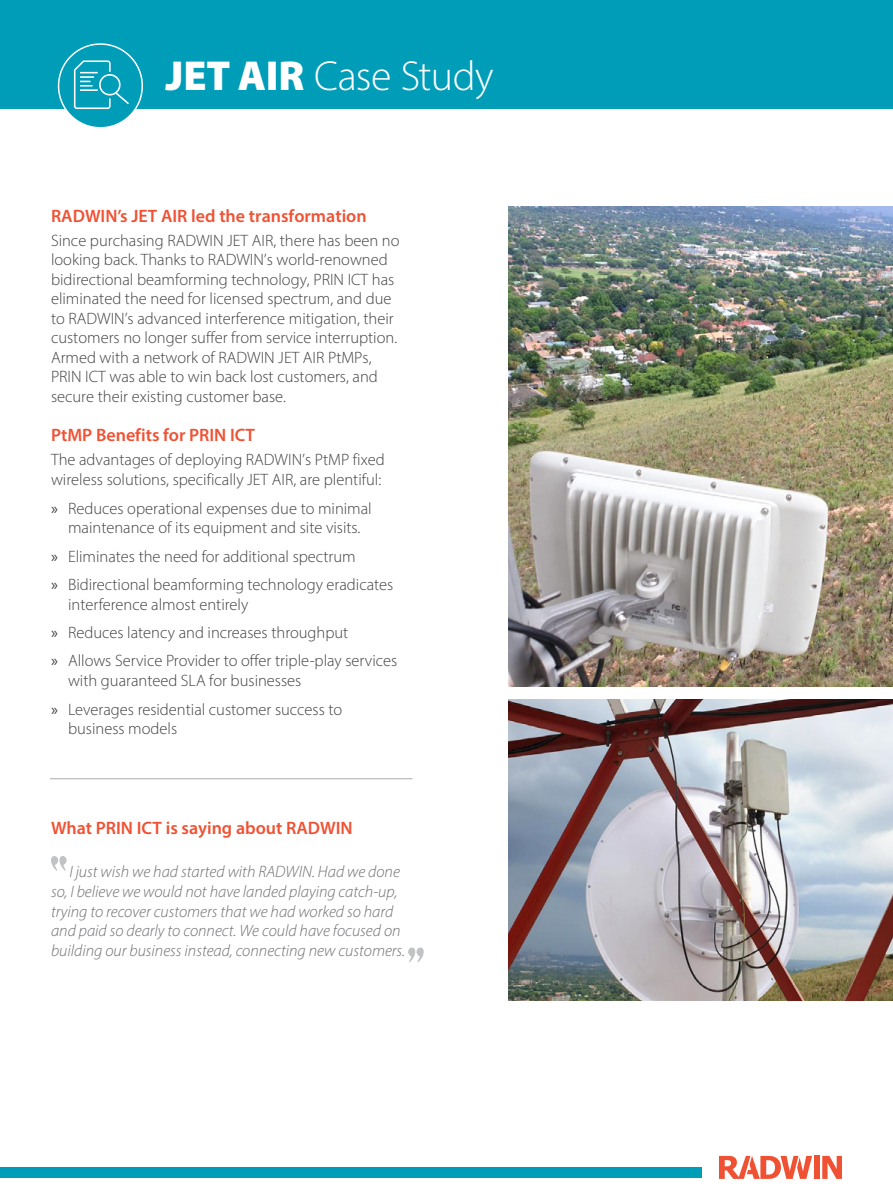
<style>
.page{position:relative;width:893px;height:1191px;background:#fff}
.page>*{position:absolute;margin:0;border:0;box-sizing:border-box;transform-origin:0 0}
.t1{font:300 42px "Myriad Pro";letter-spacing:-.015em;color:#fff}
.t2{font:600 18px "Myriad Pro";color:#f05133}
.t3{font:300 16.5px/19.5px "Myriad Pro";color:#414042}
.t4{font:italic 300 16.5px/19.8px "Myriad Pro";color:#6d6e71}
.t5{font:16.5px "Myriad Pro";color:#414042}
.s1{font-weight:900}
</style>
<div class="page">
<div style="left:0;top:1167px;width:701px;height:11px;background:#009db9"></div>
<div style="left:0;top:0;width:893px;height:108px;background:#009db9"></div>
<div style="left:814px;top:1155px;width:6px;height:23px;background:#f05133"></div>
<svg style="left:822px;top:1155px;width:20px;height:23px"></svg>
<svg style="left:719px;top:1155px;width:93px;height:23px"></svg>
<div style="left:59px;top:44px;width:83px;height:84px;background:#009db9;border-radius:50%"></div>
<div style="left:58px;top:43px;width:85px;height:85px;border:2px solid #fff;border-radius:50%"></div>
<svg style="left:74px;top:60px;width:55px;height:49px"></svg>
<img style="left:509px;top:699px;width:384px;height:301px">
<img style="left:509px;top:207px;width:384px;height:480px">
<svg style="left:51px;top:856px;width:16px;height:15px"></svg>
<svg style="left:408px;top:947px;width:16px;height:15px"></svg>
<hr style="left:50px;top:778px;width:362px;height:1px;background:#a7a9ac">
<h1 class="t1" style="left:165px;top:51px;width:330px"><span class="s1">JET AIR</span> Case Study</h1>
<p class="t2" style="left:51px;top:204px;width:317px">RADWINs’ JET AIR led the transformation</p>
<p class="t3" style="left:51px;top:230px;width:350px">Since purchasing RADWIN JET AIR, there has been no looking back. Thanks to RADWIN s’ world-renowned bidirectional beamforming technology, PRIN ICT has eliminated the need for licensed spectrum, and due to RADWIN s’ advanced interference mitigation, their customers no longer suffer from service interruption.<br>Armed with a network of RADWIN JET AIR PtMPs, PRIN ICT was able to win back lost customers, and secure their existing customer base.</p>
<p class="t2" style="left:51px;top:424px;width:205px">PtMP Benefits for PRIN ICT</p>
<p class="t3" style="left:51px;top:450px;width:335px">The advantages of deploying RADWIN s’ PtMP fixed wireless solutions, specifically JET AIR, are plentiful:</p>
<p class="t3" style="left:68px;top:498px;width:305px">Reduces operational expenses due to minimal</p>
<p class="t5" style="left:51px;top:498px;width:8px">»</p>
<p class="t5" style="left:51px;top:546px;width:8px">»</p>
<p class="t5" style="left:51px;top:574px;width:8px">»</p>
<p class="t5" style="left:51px;top:622px;width:8px">»</p>
<p class="t5" style="left:51px;top:650px;width:8px">»</p>
<p class="t5" style="left:51px;top:699px;width:8px">»</p>
<p class="t3" style="left:68px;top:513px;width:294px;line-height:28.3px">maintenance of its equipment and site visits.<br>Eliminates the need for additional spectrum</p>
<p class="t3" style="left:68px;top:574px;width:327px">Bidirectional beamforming technology eradicates</p>
<p class="t3" style="left:68px;top:590px;width:282px;line-height:28.3px">interference almost entirely<br>Reduces latency and increases throughput</p>
<p class="t3" style="left:68px;top:651px;width:331px">Allows Service Provider to offer triple-play services</p>
<p class="t3" style="left:68px;top:666px;width:276px;line-height:28.3px">with guaranteed SLA for businesses<br>Leverages residential customer success to</p>
<p class="t3" style="left:68px;top:719px;width:111px">business models</p>
<p class="t2" style="left:51px;top:817px;width:303px">What PRIN ICT is saying about RADWIN</p>
<p class="t4" style="left:51px;top:861px;width:356px;text-indent:18px">Ijust wish we had started with RADWIN. Had we done so I, believe we would not have landed playing catch-up, trying to recover customers that we had worked so hard and paid so dearly to connect. We could have focused on building our business instead, connecting new customers.</p>
</div>
